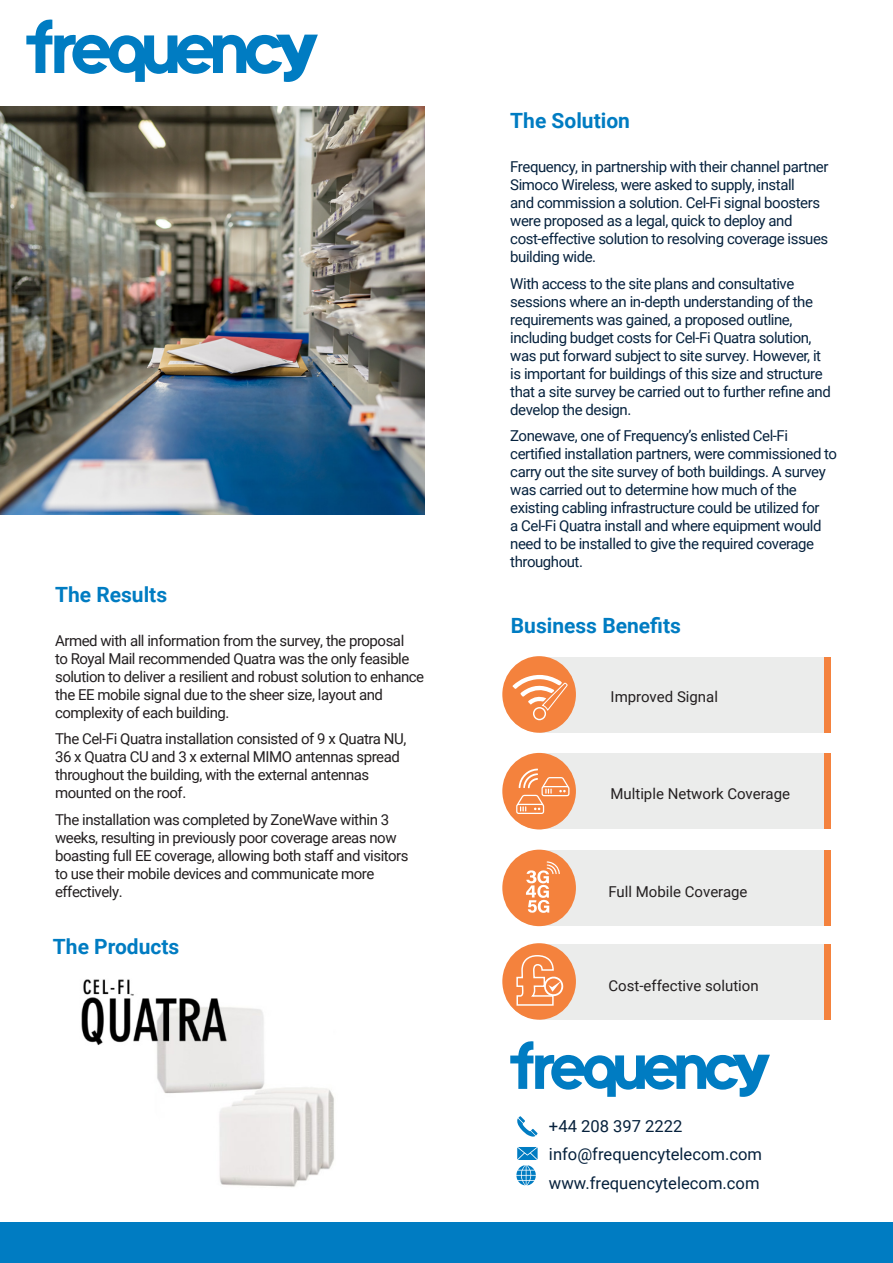
<style>
.page{position:relative;width:893px;height:1263px;background:#fff}
.page>*{position:absolute;margin:0;border:0;box-sizing:border-box;transform-origin:0 0}
.t1{font:700 21px "Roboto";color:#007cc2}
.t2{font:16.65px "Roboto";color:#06213c}
.t3{font:15px/18px "Roboto";letter-spacing:-.03em;color:#06223e}
.t4{font:15px/18px "Roboto";letter-spacing:-.03em;color:#231f20}
.t5{font:15px "Roboto";color:#231f20}
</style>
<div class="page">
<img style="left:81px;top:979px;width:253px;height:208px">
<img style="left:0;top:106px;width:425px;height:408px">
<div style="left:539px;top:657px;width:286px;height:75px;background:#ebeceb"></div>
<div style="left:824px;top:657px;width:7px;height:75px;background:#f4823e"></div>
<div style="left:502px;top:656px;width:74px;height:77px;background:#f4823d;border-radius:50%"></div>
<div style="left:539px;top:754px;width:286px;height:75px;background:#ebeceb"></div>
<div style="left:824px;top:754px;width:7px;height:75px;background:#f4823e"></div>
<div style="left:502px;top:753px;width:74px;height:76px;background:#f4823d;border-radius:50%"></div>
<div style="left:539px;top:850px;width:286px;height:76px;background:#ebeceb"></div>
<div style="left:824px;top:850px;width:7px;height:76px;background:#f4823d"></div>
<div style="left:502px;top:850px;width:74px;height:76px;background:#f4823d;border-radius:50%"></div>
<svg style="left:503px;top:674px;width:75px;height:59px"></svg>
<svg style="left:503px;top:769px;width:73px;height:61px"></svg>
<svg style="left:502px;top:861px;width:74px;height:66px"></svg>
<div style="left:539px;top:944px;width:286px;height:75px;background:#ebeceb"></div>
<div style="left:824px;top:944px;width:7px;height:75px;background:#f4823d"></div>
<div style="left:502px;top:943px;width:74px;height:77px;background:#f4823d;border-radius:50%"></div>
<svg style="left:502px;top:954px;width:75px;height:66px"></svg>
<svg style="left:517px;top:1116px;width:20px;height:20px"></svg>
<svg style="left:516px;top:1147px;width:22px;height:38px"></svg>
<svg style="left:510px;top:1041px;width:260px;height:56px"></svg>
<div style="left:0;top:1222px;width:893px;height:41px;background:#007cc2"></div>
<svg style="left:26px;top:19px;width:292px;height:63px"></svg>
<p class="t1" style="left:55px;top:580px;width:114px">The Results</p>
<p class="t4" style="left:55px;top:631px;width:371px">Armed with all information from the survey, the proposal<br>to Royal Mail recommended Quatra was the only feasible solution to deliver a resilient and robust solution to enhance the EE mobile signal due to the sheer size, layout and complexity of each building.</p>
<p class="t4" style="left:55px;top:729px;width:353px">The Cel-Fi Quatra installation consisted of 9 x Quatra NU, 36 x Quatra CU and 3 x external MIMO antennas spread throughout the building, with the external antennas mounted on the roof.</p>
<p class="t4" style="left:55px;top:810px;width:355px">The installation was completed by ZoneWave within 3 weeks, resulting in previously poor coverage areas now boasting full EE coverage, allowing both staff and visitors to use their mobile devices and communicate more effectively.</p>
<p class="t1" style="left:53px;top:932px;width:128px">The Products</p>
<p class="t1" style="left:510px;top:106px;width:121px">The Solution</p>
<p class="t3" style="left:510px;top:157px;width:320px">Frequency, in partnership with their channel partner Simoco Wireless, were asked to supply, install<br>and commission a solution. Cel-Fi signal boosters were proposed as a legal, quick to deploy and cost-effective solution to resolving coverage issues building wide.</p>
<p class="t3" style="left:510px;top:274px;width:322px">With access to the site plans and consultative sessions where an in-depth understanding of the requirements was gained, a proposed outline, including budget costs for Cel-Fi Quatra solution, was put forward subject to site survey. However, it is important for buildings of this size and structure that a site survey be carried out to further refine and develop the design.</p>
<p class="t3" style="left:510px;top:426px;width:328px">Zonewave, one of Frequency’s enlisted Cel-Fi certified installation partners, were commissioned to carry out the site survey of both buildings. A survey was carried out to determine how much of the existing cabling infrastructure could be utilized for<br>a Cel-Fi Quatra install and where equipment would need to be installed to give the required coverage throughout.</p>
<p class="t1" style="left:511px;top:611px;width:171px">Business Benefits</p>
<p class="t5" style="left:611px;top:687px;width:109px">Improved Signal</p>
<p class="t5" style="left:610px;top:783px;width:181px">Multiple Network Coverage</p>
<p class="t5" style="left:608px;top:881px;width:141px">Full Mobile Coverage</p>
<p class="t5" style="left:608px;top:975px;width:152px">Cost-effective solution</p>
<p class="t2" style="left:549px;top:1114px;width:135px">+44 208 397 2222</p>
<p class="t2" style="left:549px;top:1142px;width:215px">info@frequencytelecom.com</p>
<p class="t2" style="left:549px;top:1171px;width:212px">www.frequencytelecom.com</p>
</div>
